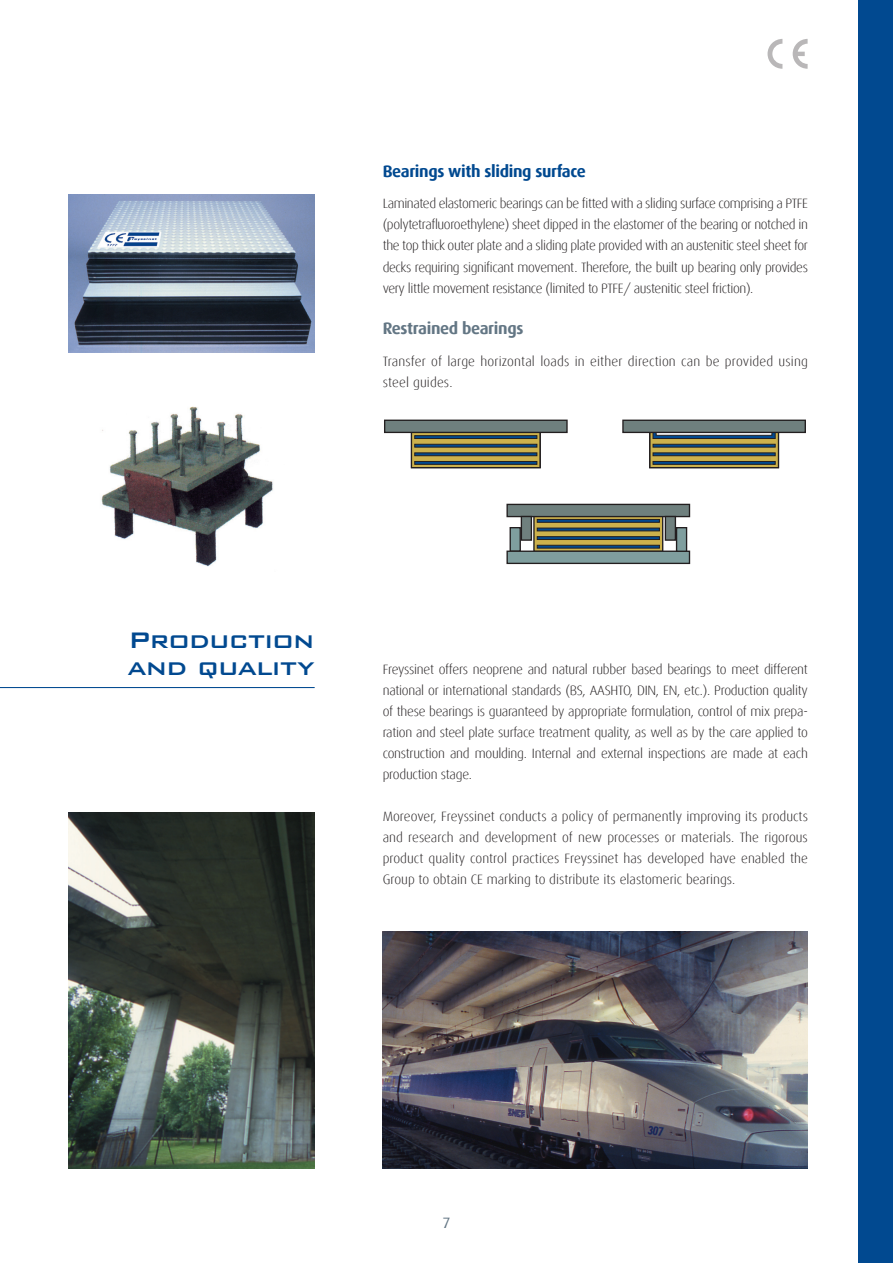
<style>
.page{position:relative;width:893px;height:1263px;background:#fff}
.page>*{position:absolute;margin:0;border:0;box-sizing:border-box;transform-origin:0 0}
.t1{font:500 30px/27px "Bank Gothic BT";letter-spacing:-.025em;color:#014990}
.t2{font:700 16.5px "Dax";letter-spacing:-.02em;color:#014990}
.t3{font:700 16.5px "Dax";letter-spacing:-.02em;color:#637684}
.t4{font:15px "Dax";color:#637684}
.t5{font:300 13.5px/21px "Dax";color:#231f20;text-align:justify}
</style>
<div class="page">
<div style="left:859px;top:0;width:34px;height:1263px;background:#014990"></div>
<hr style="left:0;top:687px;width:315px;height:1px;background:#014990">
<img style="left:68px;top:194px;width:247px;height:159px">
<img style="left:101px;top:406px;width:172px;height:161px">
<img style="left:68px;top:812px;width:247px;height:356px">
<img style="left:383px;top:931px;width:425px;height:237px">
<svg style="left:413px;top:434px;width:126px;height:32px;fill:#ccb14c"></svg>
<svg style="left:414px;top:435px;width:123px;height:4px"></svg>
<div style="left:414px;top:444px;width:123px;height:3px;background:#014990;border:1px solid #231f20"></div>
<div style="left:414px;top:453px;width:123px;height:3px;background:#014990;border:1px solid #231f20"></div>
<svg style="left:414px;top:461px;width:123px;height:4px"></svg>
<div style="left:411px;top:432px;width:130px;height:36px;border:1px solid #231f20"></div>
<div style="left:385px;top:420px;width:182px;height:12px;background:#6f807e"></div>
<div style="left:384px;top:420px;width:184px;height:13px;border:1px solid #231f20"></div>
<svg style="left:651px;top:434px;width:126px;height:32px;fill:#ccb14c"></svg>
<div style="left:653px;top:444px;width:122px;height:3px;background:#014990;border:1px solid #231f20"></div>
<div style="left:653px;top:453px;width:122px;height:3px;background:#014990;border:1px solid #231f20"></div>
<svg style="left:653px;top:461px;width:122px;height:4px"></svg>
<div style="left:649px;top:432px;width:130px;height:36px;border:1px solid #231f20"></div>
<div style="left:623px;top:420px;width:182px;height:12px;background:#6f807e"></div>
<div style="left:622px;top:420px;width:184px;height:13px;border:1px solid #231f20"></div>
<svg style="left:652px;top:432px;width:124px;height:7px"></svg>
<svg style="left:533px;top:517px;width:130px;height:33px;fill:#ccb14c"></svg>
<svg style="left:537px;top:519px;width:123px;height:4px"></svg>
<div style="left:537px;top:528px;width:123px;height:3px;background:#014990;border:1px solid #231f20"></div>
<svg style="left:537px;top:536px;width:123px;height:4px"></svg>
<div style="left:537px;top:545px;width:123px;height:3px;background:#014990;border:1px solid #231f20"></div>
<div style="left:506px;top:504px;width:184px;height:13px;background:#6f807e;border:1px solid #231f20"></div>
<div style="left:521px;top:516px;width:11px;height:25px;background:#6f807e;border:1px solid #231f20"></div>
<div style="left:510px;top:527px;width:11px;height:25px;background:#7f9e9e;border:1px solid #231f20"></div>
<div style="left:507px;top:551px;width:182px;height:12px;background:#7f9e9e"></div>
<div style="left:506px;top:550px;width:184px;height:14px;border:1px solid #231f20"></div>
<div style="left:665px;top:516px;width:11px;height:25px;background:#6f807e;border:1px solid #231f20"></div>
<div style="left:676px;top:527px;width:11px;height:25px;background:#7f9e9e;border:1px solid #231f20"></div>
<svg style="left:767px;top:39px;width:15px;height:30px"></svg>
<svg style="left:793px;top:39px;width:15px;height:30px"></svg>
<p class="t2" style="left:383px;top:162px;width:205px">Bearings with sliding surface</p>
<p class="t5" style="left:383px;top:193px;width:427px">Laminated elastomeric bearings can be fitted with a sliding surface comprising a PTFE (polytetrafluoroethylene) sheet dipped in the elastomer of the bearing or notched in the top thick outer plate and a sliding plate provided with an austenitic steel sheet for decks requiring significant movement. Therefore, the built up bearing only provides very little movement resistance (limited to PTFE/ austenitic steel friction).</p>
<p class="t3" style="left:383px;top:319px;width:142px">Restrained bearings</p>
<p class="t5" style="left:383px;top:351px;width:427px">Transfer of large horizontal loads in either direction can be provided using steel guides.</p>
<h1 class="t1" style="left:127px;top:626px;width:189px">Production and quality</h1>
<p class="t5" style="left:383px;top:659px;width:427px">Freyssinet offers neoprene and natural rubber based bearings to meet different national or international standards (BS, AASHTO, DIN, EN, etc.). Production quality of these bearings is guaranteed by appropriate formulation, control of mix prepa&shy;ration and steel plate surface treatment quality, as well as by the care applied to construction and moulding. Internal and external inspections are made at each production stage.</p>
<p class="t5" style="left:383px;top:806px;width:427px">Moreover, Freyssinet conducts a policy of permanently improving its products and research and development of new processes or materials. The rigorous product quality control practices Freyssinet has developed have enabled the Group to obtain CE marking to distribute its elastomeric bearings.</p>
<p class="t4" style="left:442px;top:1214px;width:9px">7</p>
</div>
